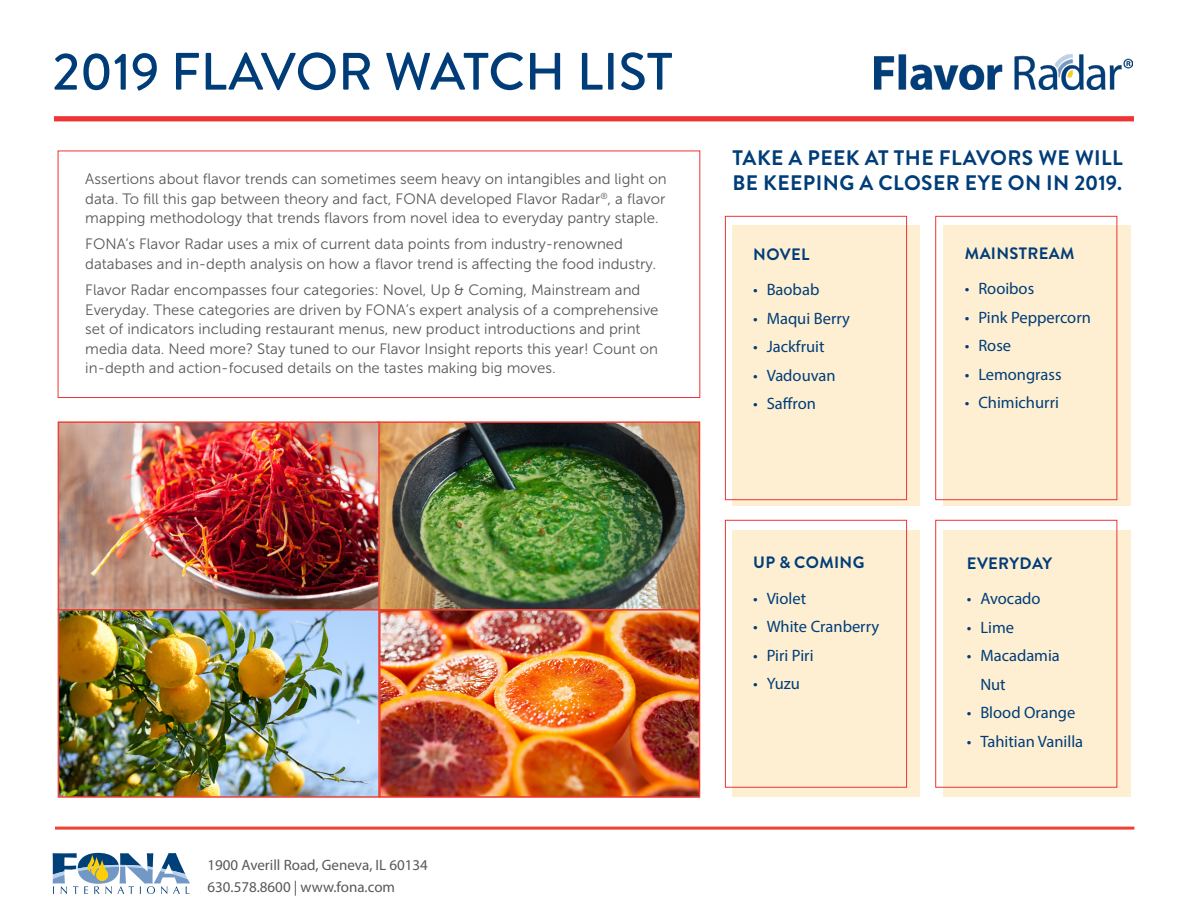
<style>
.page{position:relative;width:1188px;height:918px;background:#fff}
.page>*{position:absolute;margin:0;border:0;box-sizing:border-box;transform-origin:0 0}
.t1{font:500 52.5px "Brandon Grotesque";color:#003d78}
.t2{font:700 21px/25.2px "Brandon Grotesque";letter-spacing:.02em;color:#003d78}
.t3{font:16.5px/28.5px "Myriad Pro";color:#003d78}
.t4{font:700 16.5px "Brandon Grotesque";letter-spacing:.02em;color:#003d78}
.Body{font:15px/19.5px "Museo Sans 300";color:#57585a}
.t5{font:15px "Myriad Pro";color:#57585a}
</style>
<div class="page">
<div style="left:58px;top:150px;width:642px;height:248px;border:1px solid #ee3434"></div>
<div style="left:943px;top:530px;width:188px;height:267px;background:#feefd2"></div>
<div style="left:943px;top:225px;width:188px;height:281px;background:#feefd2"></div>
<div style="left:732px;top:530px;width:188px;height:267px;background:#feefd2"></div>
<div style="left:732px;top:225px;width:188px;height:281px;background:#feefd2"></div>
<svg style="left:53px;top:853px;width:137px;height:41px"></svg>
<hr style="left:55px;top:827px;width:1079px;height:3px;background:#ee4237">
<div style="left:54px;top:116px;width:1080px;height:5px;background:#ee3434"></div>
<img style="left:874px;top:54px;width:258px;height:35px">
<div style="left:725px;top:216px;width:182px;height:284px;border:1px solid #ee3434"></div>
<img style="left:61px;top:424px;width:636px;height:371px">
<div style="left:379px;top:609px;width:321px;height:189px;border:2px solid #ee3434"></div>
<div style="left:377px;top:421px;width:323px;height:189px;border:2px solid #ee4237"></div>
<div style="left:58px;top:609px;width:322px;height:189px;border:2px solid #ee4237"></div>
<div style="left:58px;top:421px;width:322px;height:189px;border:2px solid #ee4237"></div>
<div style="left:935px;top:216px;width:182px;height:284px;border:1px solid #ee3434"></div>
<div style="left:725px;top:520px;width:182px;height:268px;border:1px solid #ee3434"></div>
<div style="left:935px;top:520px;width:182px;height:268px;border:1px solid #ee3434"></div>
<p class="t1" style="left:53px;top:35px;width:621px">2019 FLAVOR WATCH LIST</p>
<p class="Body" style="left:85px;top:169px;width:583px;text-align:justify">Assertions about flavor trends can sometimes seem heavy on intangibles and light on data. To fill this gap between theory and fact, FONA developed Flavor Radar<sup>®</sup>, a flavor mapping methodology that trends flavors from novel idea to everyday pantry staple.</p>
<p class="Body" style="left:85px;top:235px;width:572px">FONA’s Flavor Radar uses a mix of current data points from industry-renowned databases and in-depth analysis on how a flavor trend is affecting the food industry.</p>
<p class="Body" style="left:85px;top:280px;width:575px">Flavor Radar encompasses four categories: Novel, Up &amp; Coming, Mainstream and Everyday. These categories are driven by FONA’s expert analysis of a comprehensive set of indicators including restaurant menus, new product introductions and print media data. Need more? Stay tuned to our Flavor Insight reports this year! Count on in-depth and action-focused details on the tastes making big moves.</p>
<p class="t5" style="left:208px;top:855px;width:222px">1900 Averill Road, Geneva, IL 60134</p>
<p class="t5" style="left:208px;top:878px;width:189px">630.578.8600 | www.fona.com</p>
<p class="t2" style="left:733px;top:146px;width:392px">TAKE A PEEK AT THE FLAVORS WE WILL<br>BE KEEPING A CLOSER EYE ON IN 2019.</p>
<p class="t4" style="left:753px;top:243px;width:58px">NOVEL</p>
<p class="t3" style="left:753px;top:275px;width:68px">• Baobab</p>
<p class="t3" style="left:753px;top:304px;width:98px">• Maqui Berry</p>
<p class="t3" style="left:753px;top:332px;width:73px">• Jackfruit</p>
<p class="t3" style="left:753px;top:361px;width:84px">• Vadouvan</p>
<p class="t3" style="left:753px;top:389px;width:64px">• Saffron</p>
<p class="t4" style="left:753px;top:551px;width:113px">UP &amp; COMING</p>
<p class="t3" style="left:753px;top:584px;width:54px">• Violet</p>
<p class="t3" style="left:753px;top:612px;width:128px">• White Cranberry</p>
<p class="t3" style="left:753px;top:641px;width:62px">• Piri Piri</p>
<p class="t3" style="left:753px;top:669px;width:48px">• Yuzu</p>
<p class="t4" style="left:965px;top:242px;width:111px">MAINSTREAM</p>
<p class="t3" style="left:965px;top:274px;width:71px">• Rooibos</p>
<p class="t3" style="left:965px;top:303px;width:128px">• Pink Peppercorn</p>
<p class="t3" style="left:965px;top:331px;width:48px">• Rose</p>
<p class="t3" style="left:965px;top:360px;width:98px">• Lemongrass</p>
<p class="t3" style="left:965px;top:388px;width:96px">• Chimichurri</p>
<p class="t4" style="left:967px;top:552px;width:87px">EVERYDAY</p>
<p class="t3" style="left:967px;top:584px;width:75px">• Avocado</p>
<p class="t3" style="left:967px;top:613px;width:49px">• Lime</p>
<p class="t3" style="left:980px;top:641px;width:81px;text-indent:-14px">• Macadamia<br>Nut</p>
<p class="t3" style="left:967px;top:698px;width:110px">• Blood Orange</p>
<p class="t3" style="left:967px;top:727px;width:118px">• Tahitian Vanilla</p>
</div>
